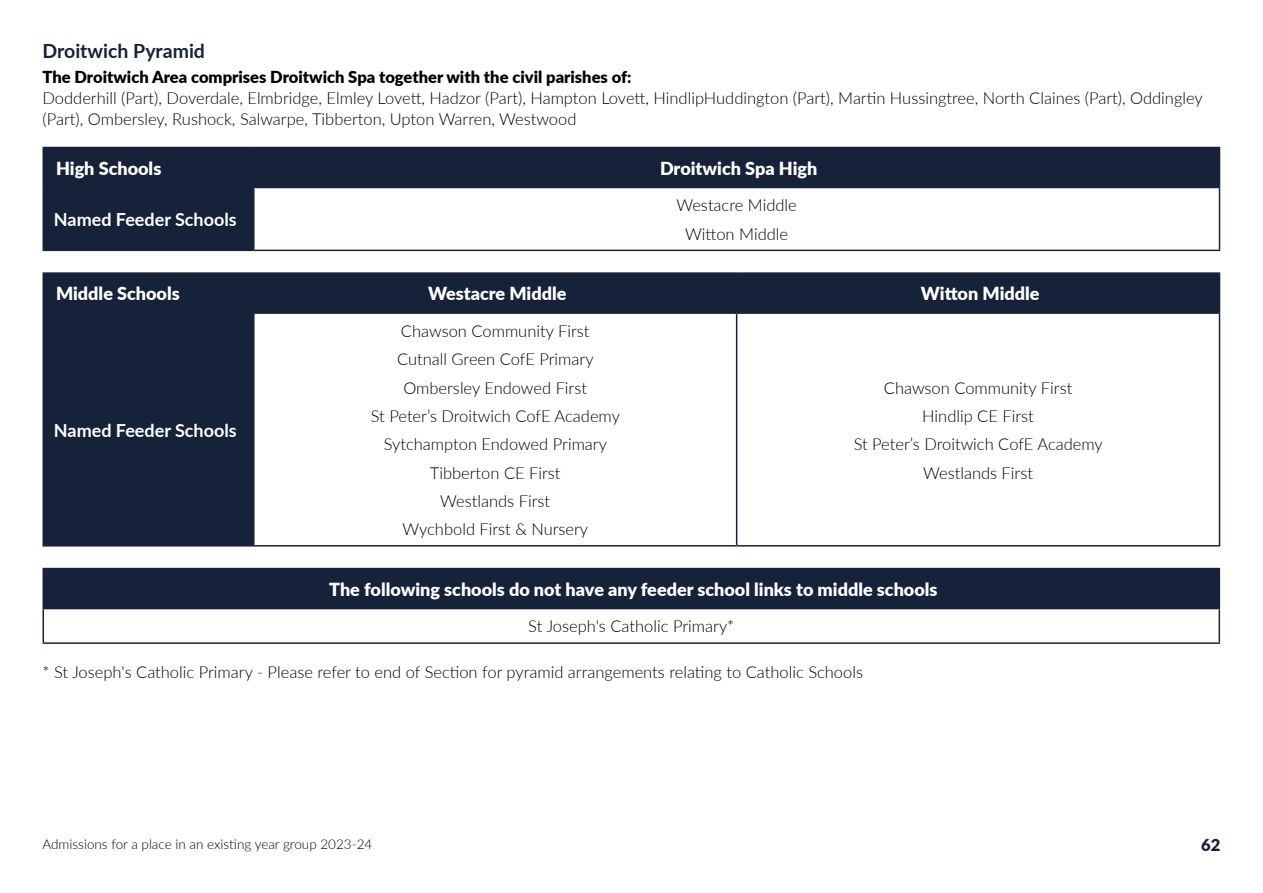
<style>
.page{position:relative;width:1263px;height:893px;background:#fff}
.page>*{position:absolute;margin:0;border:0;box-sizing:border-box;transform-origin:0 0}
.Body_Header__H4{font:700 19.5px "Lato";color:#16223a}
.Table_Header{font:900 18px "Lato";color:#fff}
.Table_Header-2{font:700 18px "Lato";color:#fff}
.Paragraph_Text__P{font:300 16.5px/21px "Lato";color:#000}
.Table_Text_Paragraphs{font:300 16.5px "Lato";color:#000}
.Body_Sub_Header__H5{font:900 16.5px "Lato";color:#000}
.t1{font:900 16.5px "Lato";color:#16223a}
.t2{font:300 13.5px "Lato";color:#000}
</style>
<div class="page">
<div style="left:44px;top:148px;width:1175px;height:102px;background:#16223a"></div>
<div style="left:254px;top:187px;width:965px;height:63px;background:#fff"></div>
<hr style="left:43px;top:148px;width:1px;height:39px;background:#16223a">
<hr style="left:43px;top:147px;width:211px;height:1px;background:#16223a">
<hr style="left:43px;top:187px;width:211px;height:1px;background:#16223a">
<hr style="left:253px;top:148px;width:2px;height:39px;background:#16223a">
<hr style="left:254px;top:147px;width:966px;height:1px;background:#16223a">
<hr style="left:1219px;top:148px;width:1px;height:39px;background:#16223a">
<hr style="left:254px;top:187px;width:966px;height:1px;background:#16223a">
<hr style="left:43px;top:188px;width:1px;height:62px;background:#16223a">
<hr style="left:43px;top:250px;width:211px;height:1px;background:#16223a">
<hr style="left:253px;top:188px;width:1px;height:62px;background:#16223a">
<hr style="left:1219px;top:188px;width:1px;height:62px;background:#16223a">
<hr style="left:254px;top:250px;width:966px;height:1px;background:#16223a">
<div style="left:44px;top:274px;width:1175px;height:271px;background:#16223a"></div>
<svg style="left:254px;top:314px;width:965px;height:231px"></svg>
<hr style="left:43px;top:274px;width:1px;height:38px;background:#16223a">
<hr style="left:43px;top:272px;width:211px;height:2px;background:#16223a">
<hr style="left:43px;top:312px;width:211px;height:2px;background:#16223a">
<hr style="left:253px;top:274px;width:2px;height:38px;background:#16223a">
<hr style="left:254px;top:272px;width:483px;height:2px;background:#16223a">
<hr style="left:254px;top:312px;width:483px;height:2px;background:#16223a">
<hr style="left:736px;top:274px;width:1px;height:38px;background:#16223a">
<hr style="left:737px;top:272px;width:483px;height:2px;background:#16223a">
<hr style="left:1219px;top:274px;width:1px;height:38px;background:#16223a">
<hr style="left:737px;top:312px;width:483px;height:2px;background:#16223a">
<hr style="left:43px;top:314px;width:1px;height:231px;background:#16223a">
<hr style="left:43px;top:545px;width:211px;height:2px;background:#16223a">
<hr style="left:253px;top:314px;width:1px;height:231px;background:#16223a">
<hr style="left:736px;top:314px;width:1px;height:231px;background:#16223a">
<hr style="left:1219px;top:314px;width:1px;height:231px;background:#16223a">
<hr style="left:254px;top:545px;width:483px;height:2px;background:#16223a">
<hr style="left:737px;top:545px;width:483px;height:2px;background:#16223a">
<div style="left:43px;top:569px;width:1176px;height:40px;background:#16223a"></div>
<hr style="left:43px;top:568px;width:1177px;height:1px;background:#16223a">
<hr style="left:1218px;top:569px;width:2px;height:39px;background:#16223a">
<hr style="left:43px;top:608px;width:1177px;height:1px;background:#16223a">
<hr style="left:43px;top:609px;width:1px;height:33px;background:#16223a">
<hr style="left:1218px;top:609px;width:2px;height:33px;background:#16223a">
<hr style="left:43px;top:642px;width:1177px;height:2px;background:#16223a">
<h4 class="Body_Header__H4" style="left:43px;top:37px;width:164px">Droitwich Pyramid</h4>
<h5 class="Body_Sub_Header__H5" style="left:43px;top:65px;width:590px">The Droitwich Area comprises Droitwich Spa together with the civil parishes of:</h5>
<p class="Paragraph_Text__P" style="left:43px;top:87px;width:1162px">Dodderhill (Part), Doverdale, Elmbridge, Elmley Lovett, Hadzor (Part), Hampton Lovett, HindlipHuddington (Part), Martin Hussingtree, North Claines (Part), Oddingley (Part), Ombersley, Rushock, Salwarpe, Tibberton, Upton Warren, Westwood</p>
<p class="Table_Header" style="left:56px;top:155px;width:107px">High Schools</p>
<p class="Table_Header" style="left:660px;top:155px;width:159px">Droitwich Spa High</p>
<p class="Table_Header-2" style="left:54px;top:206px;width:184px">Named Feeder Schools</p>
<p class="Table_Text_Paragraphs" style="left:676px;top:194px;width:122px">Westacre Middle</p>
<p class="Table_Text_Paragraphs" style="left:685px;top:222px;width:104px">Witton Middle</p>
<p class="Table_Header" style="left:56px;top:280px;width:125px">Middle Schools</p>
<p class="Table_Header" style="left:428px;top:280px;width:140px">Westacre Middle</p>
<p class="Table_Header" style="left:921px;top:280px;width:120px">Witton Middle</p>
<p class="Table_Header-2" style="left:54px;top:417px;width:184px">Named Feeder Schools</p>
<p class="Table_Text_Paragraphs" style="left:401px;top:320px;width:190px">Chawson Community First</p>
<p class="Table_Text_Paragraphs" style="left:397px;top:348px;width:198px">Cutnall Green CofE Primary</p>
<p class="Table_Text_Paragraphs" style="left:403px;top:376px;width:185px">Ombersley Endowed First</p>
<p class="Table_Text_Paragraphs" style="left:371px;top:405px;width:251px">St Peter’s Droitwich CofE Academy</p>
<p class="Table_Text_Paragraphs" style="left:384px;top:433px;width:225px">Sytchampton Endowed Primary</p>
<p class="Table_Text_Paragraphs" style="left:430px;top:461px;width:132px">Tibberton CE First</p>
<p class="Table_Text_Paragraphs" style="left:440px;top:489px;width:111px">Westlands First</p>
<p class="Table_Text_Paragraphs" style="left:403px;top:518px;width:187px">Wychbold First &amp; Nursery</p>
<p class="Table_Text_Paragraphs" style="left:884px;top:376px;width:190px">Chawson Community First</p>
<p class="Table_Text_Paragraphs" style="left:922px;top:405px;width:113px">Hindlip CE First</p>
<p class="Table_Text_Paragraphs" style="left:854px;top:433px;width:251px">St Peter’s Droitwich CofE Academy</p>
<p class="Table_Text_Paragraphs" style="left:923px;top:461px;width:111px">Westlands First</p>
<p class="Table_Header" style="left:329px;top:576px;width:610px">The following schools do not have any feeder school links to middle schools</p>
<p class="Table_Text_Paragraphs" style="left:528px;top:615px;width:207px">St Joseph's Catholic Primary*</p>
<p class="Paragraph_Text__P" style="left:43px;top:661px;width:822px">* St Joseph's Catholic Primary - Please refer to end of Section for pyramid arrangements relating to Catholic Schools</p>
<p class="t2" style="left:43px;top:834px;width:331px">Admissions for a place in an existing year group 2023-24</p>
<p class="t1" style="left:1201px;top:832px;width:21px">62</p>
</div>
